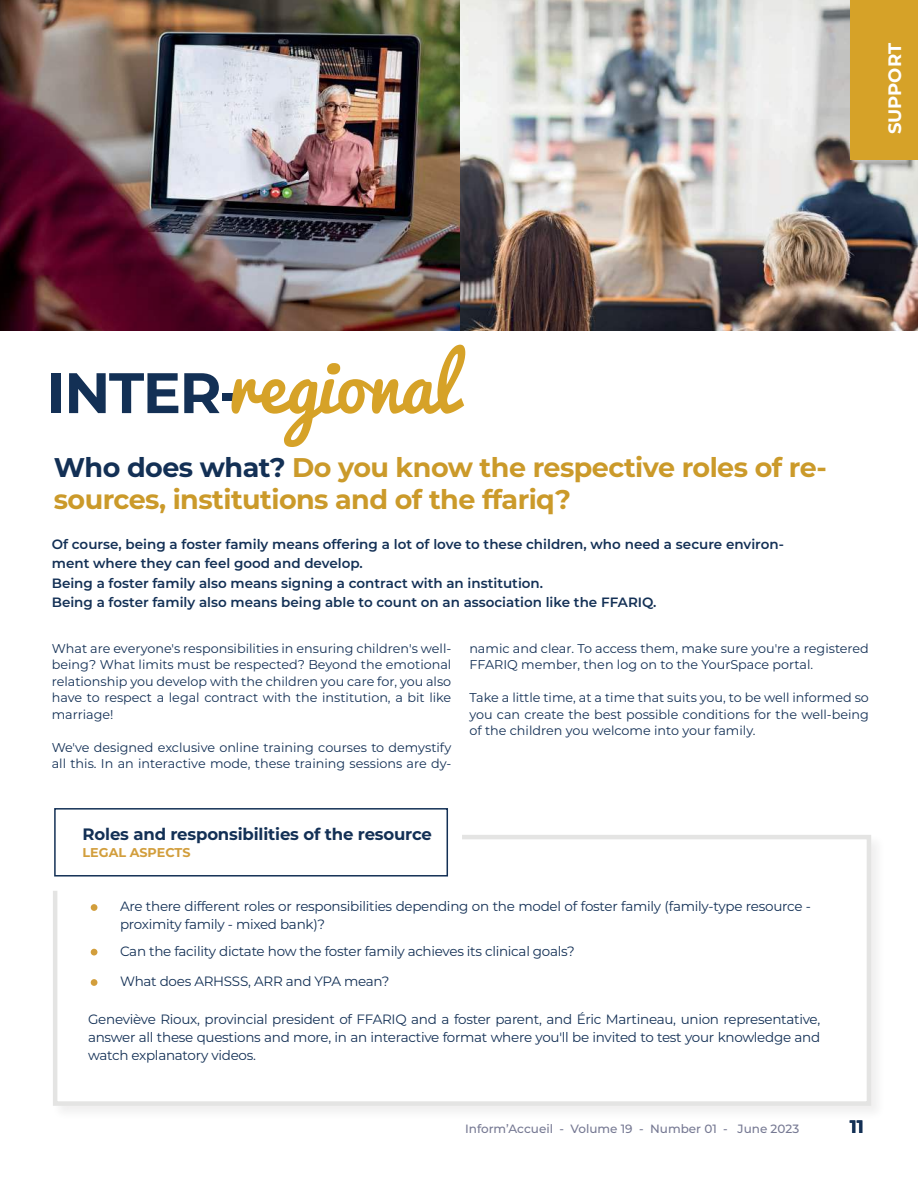
<style>
.page{position:relative;width:918px;height:1188px;background:#fff}
.page>*{position:absolute;margin:0;border:0;box-sizing:border-box;transform-origin:0 0}
.t1{font:73.65px "Pacifico";color:#d6a228}
.t2{font:700 27px/31.5px "Montserrat";letter-spacing:-.02em;color:#cb9a2a}
.t3{font:700 18px "Montserrat";color:#fff}
.t4{font:700 18px "Montserrat";color:#133055}
.t5{font:700 16.5px "Montserrat";letter-spacing:-.01em;color:#133055}
.t6{font:13.5px/18px "Montserrat";letter-spacing:-.02em;color:#133055}
.t7{font:600 13.5px/19.5px "Montserrat";color:#133055}
.t8{font:12.75px/16.5px "Montserrat";color:#133055;text-align:justify}
.t9{font:700 12.75px "Montserrat";color:#d29e3c}
.t10{font:500 12px "Montserrat";color:#767993}
.s1{font-family:"Montserrat";font-weight:700;font-size:57px;color:#133055}
.s2{color:#133055}
</style>
<div class="page">
<img style="left:0;top:0;width:918px;height:331px">
<div style="left:51px;top:833px;width:835px;height:288px;background:#f8f8f8"></div>
<svg style="left:53px;top:835px;width:819px;height:271px"></svg>
<div style="left:91px;top:904px;width:6px;height:7px;background:#d29e3c;border-radius:50%"></div>
<div style="left:91px;top:949px;width:6px;height:7px;background:#d29e3c;border-radius:50%"></div>
<div style="left:91px;top:979px;width:6px;height:7px;background:#d29e3c;border-radius:50%"></div>
<div style="left:54px;top:808px;width:394px;height:69px;background:#fff;border:2px solid #133055"></div>
<div style="left:851px;top:0;width:67px;height:159px;background:#d6a228"></div>
<h3 class="t3" style="left:885px;top:134px;width:93px;rotate:-90deg">SUPPORT</h3>
<h1 class="t1" style="left:47px;top:345px;width:409px"><span class="s1">INTER-</span>regional</h1>
<h2 class="t2" style="left:54px;top:453px;width:775px"><span class="s2">Who does what?</span> Do you know the respective roles of re&shy;sources, institutions and of the ffariq?</h2>
<p class="t7" style="left:52px;top:535px;width:734px">Of course, being a foster family means offering a lot of love to these children, who need a secure environ&shy;ment where they can feel good and develop.<br>Being a foster family also means signing a contract with an institution.<br>Being a foster family also means being able to count on an association like the FFARIQ.</p>
<p class="t8" style="left:52px;top:640px;width:401px">What are everyone's responsibilities in ensuring children's well&shy;being? What limits must be respected? Beyond the emotional relationship you develop with the children you care for, you also have to respect a legal contract with the institution, a bit like marriage!</p>
<p class="t8" style="left:52px;top:739px;width:401px">We've designed exclusive online training courses to demystify all this. In an interactive mode, these training sessions are dy-</p>
<p class="t8" style="left:469px;top:640px;width:401px">namic and clear. To access them, make sure you're a registered<br>FFARIQ member, then log on to the YourSpace portal.</p>
<p class="t8" style="left:469px;top:689px;width:401px">Take a little time, at a time that suits you, to be well informed so you can create the best possible conditions for the well-being of the children you welcome into your family.</p>
<p class="t5" style="left:83px;top:825px;width:351px">Roles and responsibilities of the resource</p>
<p class="t9" style="left:83px;top:846px;width:109px">LEGAL ASPECTS</p>
<p class="t6" style="left:120px;top:898px;width:693px">Are there different roles or responsibilities depending on the model of foster family (family-type resource - proximity family - mixed bank)?</p>
<p class="t6" style="left:120px;top:942px;width:456px">Can the facility dictate how the foster family achieves its clinical goals?</p>
<p class="t6" style="left:120px;top:973px;width:271px">What does ARHSSS, ARR and YPA mean?</p>
<p class="t6" style="left:88px;top:1010px;width:734px;text-align:justify">Geneviève Rioux, provincial president of FFARIQ and a foster parent, and Éric Martineau, union representative, answer all these questions and more, in an interactive format where you'll be invited to test your knowledge and watch explanatory videos.</p>
<p class="t10" style="left:465px;top:1121px;width:336px">Inform’Accueil - Volume 19 - Number 01 - June 2023</p>
<h3 class="t4" style="left:850px;top:1117px;width:16px">11</h3>
</div>
